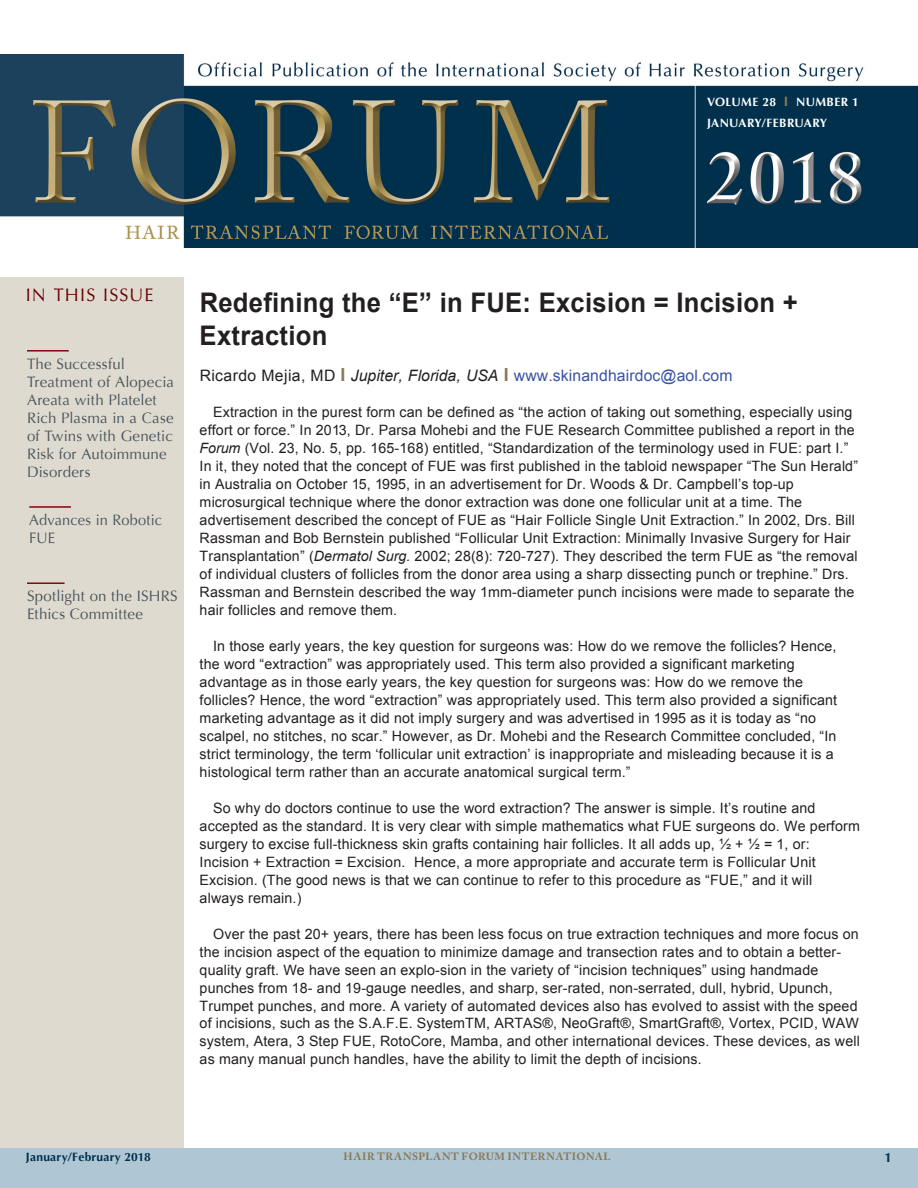
<style>
.page{position:relative;width:918px;height:1188px;background:#fff}
.page>*{position:absolute;margin:0;border:0;box-sizing:border-box;transform-origin:0 0}
.Body_text_indent{font:700 27px/32.4px "Arial";letter-spacing:.01em;color:#231f20;scale:.95 1}
.t1{font:18px "Optima";letter-spacing:.065em;color:#600}
.Body_text_indent-2{font:15.75px "Arial";letter-spacing:.01em;color:#3853a3}
.IN_THIS_ISSUE_W_RED{font:15px/18px "Optima";letter-spacing:.015em;color:#475359}
.Body_text_indent-3{font:14.25px/18px "Arial";letter-spacing:.01em;color:#231f20}
.Small_Disclaimer{font:700 13.5px "Optima";color:#00304c}
.Body_text_indent-4{font:700 12px "Optima";letter-spacing:.02em;color:#00304c}
.t2{font:700 12px "Optima";letter-spacing:.03em;color:#fff}
.Body_text_indent-5{font:700 10.5px "Adobe Caslon Pro";letter-spacing:.06em;color:#887752}
.s1{font-size:13.5px;color:#887752}
.s2{color:#231f20}
.s3{font-weight:700;font-size:18px;color:#887752}
.s4{font-style:italic;color:#231f20}
.s5{font-style:italic}
</style>
<div class="page">
<div style="left:0;top:278px;width:184px;height:870px;background:#dfdad0"></div>
<div style="left:0;top:1148px;width:918px;height:40px;background:#afc6d5"></div>
<hr style="left:27px;top:350px;width:42px;height:2px;background:#8b0114">
<hr style="left:27px;top:582px;width:38px;height:2px;background:#8b0114">
<hr style="left:29px;top:506px;width:42px;height:2px;background:#8b0114">
<img style="left:0;top:54px;width:918px;height:193px">
<p class="t2" style="left:707px;top:94px;width:153px">VOLUME 28 <span class="s1">I</span> NUMBER 1</p>
<p class="t2" style="left:707px;top:115px;width:122px">JANUARY/FEBRUARY</p>
<p class="t1" style="left:26px;top:284px;width:129px">IN THIS ISSUE</p>
<p class="IN_THIS_ISSUE_W_RED" style="left:27px;top:355px;width:148px">The Successful<br>Treatment of Alopecia<br>Areata with Platelet<br>Rich Plasma in a Case of Twins with Genetic<br>Risk for Autoimmune<br>Disorders</p>
<p class="IN_THIS_ISSUE_W_RED" style="left:29px;top:511px;width:134px">Advances in Robotic<br>FUE</p>
<p class="IN_THIS_ISSUE_W_RED" style="left:27px;top:587px;width:152px">Spotlight on the ISHRS<br>Ethics Committee</p>
<p class="Body_text_indent" style="left:200px;top:287px;width:631px">Redefining the “E” in FUE: Excision = Incision +<br>Extraction</p>
<p class="Body_text_indent-2" style="left:200px;top:365px;width:534px"><span class="s2">Ricardo Mejia, MD</span> <span class="s3">I</span> <span class="s4">Jupiter, Florida, USA</span> <span class="s3">I</span> www.skinandhairdoc@aol.com</p>
<p class="Body_text_indent-3" style="left:200px;top:403px;width:660px;text-indent:14px">Extraction in the purest form can be defined as “the action of taking out something, especially using effort or force.” In 2013, Dr. Parsa Mohebi and the FUE Research Committee published a report in the <span class="s5">Forum</span> (Vol. 23, No. 5, pp. 165-168) entitled, “Standardization of the terminology used in FUE: part I.” In it, they noted that the concept of FUE was first published in the tabloid newspaper “The Sun Herald” in Australia on October 15, 1995, in an advertisement for Dr. Woods &amp; Dr. Campbell’s top-up microsurgical technique where the donor extraction was done one follicular unit at a time. The advertisement described the concept of FUE as “Hair Follicle Single Unit Extraction.” In 2002, Drs. Bill Rassman and Bob Bernstein published “Follicular Unit Extraction: Minimally Invasive Surgery for Hair Transplantation” (<span class="s5">Dermatol Surg.</span> 2002; 28(8): 720-727). They described the term FUE as “the removal of individual clusters of follicles from the donor area using a sharp dissecting punch or trephine.” Drs.<br>Rassman and Bernstein described the way 1mm-diameter punch incisions were made to separate the hair follicles and remove them.</p>
<p class="Body_text_indent-3" style="left:200px;top:637px;width:639px;text-indent:14px">In those early years, the key question for surgeons was: How do we remove the follicles? Hence, the word “extraction” was appropriately used. This term also provided a significant marketing advantage as in those early years, the key question for surgeons was: How do we remove the follicles? Hence, the word “extraction” was appropriately used. This term also provided a significant marketing advantage as it did not imply surgery and was advertised in 1995 as it is today as “no scalpel, no stitches, no scar.” However, as Dr. Mohebi and the Research Committee concluded, “In strict terminology, the term ‘follicular unit extraction’ is inappropriate and misleading because it is a histological term rather than an accurate anatomical surgical term.”</p>
<p class="Body_text_indent-3" style="left:200px;top:799px;width:662px;text-indent:14px">So why do doctors continue to use the word extraction? The answer is simple. It’s routine and accepted as the standard. It is very clear with simple mathematics what FUE surgeons do. We perform surgery to excise full-thickness skin grafts containing hair follicles. It all adds up, ½ + ½ = 1, or:<br>Incision + Extraction = Excision. Hence, a more appropriate and accurate term is Follicular Unit Excision. (The good news is that we can continue to refer to this procedure as “FUE,” and it will always remain.)</p>
<p class="Body_text_indent-3" style="left:200px;top:925px;width:662px;text-indent:14px">Over the past 20+ years, there has been less focus on true extraction techniques and more focus on the incision aspect of the equation to minimize damage and transection rates and to obtain a better&shy;quality graft. We have seen an explo-sion in the variety of “incision techniques” using handmade punches from 18- and 19-gauge needles, and sharp, ser-rated, non-serrated, dull, hybrid, Upunch, Trumpet punches, and more. A variety of automated devices also has evolved to assist with the speed of incisions, such as the S.A.F.E. SystemTM, ARTAS®, NeoGraft®, SmartGraft®, Vortex, PCID, WAW system, Atera, 3 Step FUE, RotoCore, Mamba, and other international devices. These devices, as well as many manual punch handles, have the ability to limit the depth of incisions.</p>
<p class="Body_text_indent-4" style="left:66px;top:1149px;width:127px">January/February 2018</p>
<p class="Body_text_indent-5" style="left:348px;top:1150px;width:268px">HAIR TRANSPLANT FORUM INTERNATIONAL</p>
<p class="Body_text_indent-4" style="left:26px;top:1149px;width:127px">January/February 2018</p>
<p class="Body_text_indent-5" style="left:344px;top:1150px;width:268px">HAIR TRANSPLANT FORUM INTERNATIONAL</p>
<p class="Small_Disclaimer" style="left:885px;top:1149px;width:9px">1</p>
</div>
